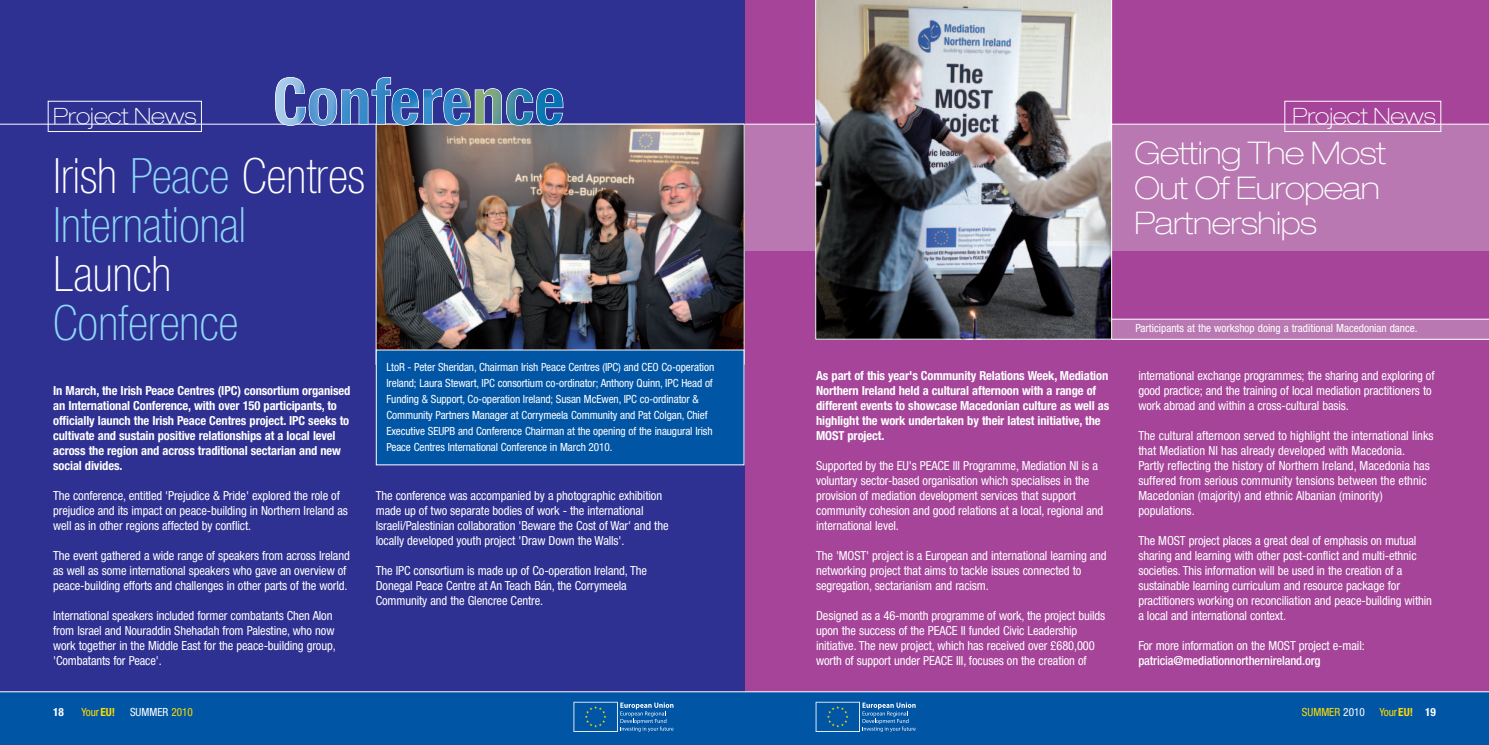
<style>
.page{position:relative;width:1489px;height:745px;background:#fff}
.page>*{position:absolute;margin:0;border:0;box-sizing:border-box;transform-origin:0 0}
.t1{font:100 condensed 48.75px/48.8px "Helvetica Neue";color:#8dd7f7}
.t2{font:100 condensed 48.75px "Helvetica Neue";color:#fff}
.t3{font:100 expanded 31.25px/35px "Helvetica Neue";letter-spacing:-.015em;color:#fff}
.t4{font:100 expanded 22.5px "Helvetica Neue";color:#fff}
.t5{font:condensed 12.5px/15px "Helvetica Neue";letter-spacing:-.01em;color:#fff}
.t6{font:700 condensed 12.5px/15px "Helvetica Neue";letter-spacing:-.01em;color:#fff}
.t7{font:500 condensed 12.5px "Helvetica Neue";letter-spacing:-.01em;color:#fff}
.t8{font:condensed 11.25px/16px "Helvetica Neue";letter-spacing:-.01em;color:#fff}
.t9{font:condensed 11.25px "Helvetica Neue";color:#ffdc01}
.t10{font:700 condensed 11.25px "Helvetica Neue";color:#fff}
.s1{color:#fff}
.s2{font-weight:700}
.s3{color:#ffdc01}
.s4{font-weight:700;color:#fff}
</style>
<div class="page">
<div style="left:744px;top:0;width:744px;height:693px;background:#a54499"></div>
<div style="left:744px;top:124px;width:744px;height:126px;background:#b978b2"></div>
<hr style="left:744px;top:124px;width:744px;height:1px;background:#fff">
<div style="left:1284px;top:101px;width:156px;height:31px;border:1px solid #fff"></div>
<div style="left:0;top:0;width:744px;height:693px;background:#2e3092"></div>
<div style="left:744px;top:691px;width:744px;height:53px;background:#0155a5"></div>
<svg style="left:815px;top:701px;width:100px;height:30px"></svg>
<div style="left:0;top:691px;width:744px;height:53px;background:#0155a5"></div>
<svg style="left:573px;top:701px;width:100px;height:30px"></svg>
<svg style="left:1111px;top:319px;width:377px;height:20px;background:#bc7eb5"></svg>
<img style="left:815px;top:0;width:296px;height:339px">
<hr style="left:0;top:691px;width:1488px;height:1px;background:#fff">
<hr style="left:0;top:124px;width:744px;height:1px;background:#fff">
<div style="left:48px;top:101px;width:154px;height:31px;border:1px solid #fff"></div>
<img style="left:378px;top:126px;width:364px;height:223px">
<svg style="left:275px;top:77px;width:288px;height:49px"></svg>
<div style="left:376px;top:350px;width:368px;height:114px;background:#0155a5"></div>
<h3 class="t4" style="left:53px;top:108px;width:145px">Project News</h3>
<h1 class="t1" style="left:53px;top:156px;width:313px"><span class="s1">Irish</span> Peace <span class="s1">Centres<br></span>International</h1>
<h1 class="t2" style="left:53px;top:256px;width:120px">Launch</h1>
<h1 class="t1" style="left:53px;top:302px;width:187px">Conference</h1>
<p class="t6" style="left:53px;top:384px;width:299px">In March, the Irish Peace Centres (IPC) consortium organised an International Conference, with over 150 participants, to officially launch the Irish Peace Centres project. IPC seeks to cultivate and sustain positive relationships at a local level across the region and across traditional sectarian and new social divides.</p>
<p class="t5" style="left:53px;top:489px;width:296px">The conference, entitled 'Prejudice &amp; Pride' explored the role of prejudice and its impact on peace-building in Northern Ireland as well as in other regions affected by conflict.</p>
<p class="t5" style="left:53px;top:549px;width:298px">The event gathered a wide range of speakers from across Ireland as well as some international speakers who gave an overview of peace-building efforts and challenges in other parts of the world.</p>
<p class="t5" style="left:53px;top:609px;width:284px">International speakers included former combatants Chen Alon from Israel and Nouraddin Shehadah from Palestine, who now work together in the Middle East for the peace-building group, 'Combatants for Peace'.</p>
<p class="t8" style="left:386px;top:360px;width:329px">LtoR - Peter Sheridan, Chairman Irish Peace Centres (IPC) and CEO Co-operation Ireland; Laura Stewart, IPC consortium co-ordinator; Anthony Quinn, IPC Head of Funding &amp; Support, Co-operation Ireland; Susan McEwen, IPC co-ordinator &amp; Community Partners Manager at Corrymeela Community and Pat Colgan, Chief Executive SEUPB and Conference Chairman at the opening of the inaugural Irish Peace Centres International Conference in March 2010.</p>
<p class="t5" style="left:376px;top:489px;width:294px">The conference was accompanied by a photographic exhibition made up of two separate bodies of work - the international Israeli/Palestinian collaboration 'Beware the Cost of War' and the locally developed youth project 'Draw Down the Walls'.</p>
<p class="t5" style="left:376px;top:564px;width:272px">The IPC consortium is made up of Co-operation Ireland, The<br>Donegal Peace Centre at An Teach Bán, the Corrymeela<br>Community and the Glencree Centre.</p>
<h3 class="t4" style="left:1292px;top:108px;width:145px">Project News</h3>
<h2 class="t3" style="left:1134px;top:138px;width:253px">Getting The Most<br>Out Of European<br>Partnerships</h2>
<p class="t6" style="left:816px;top:369px;width:294px">As part of this year's Community Relations Week, Mediation Northern Ireland held a cultural afternoon with a range of different events to showcase Macedonian culture as well as highlight the work undertaken by their latest initiative, the MOST project.</p>
<p class="t5" style="left:816px;top:459px;width:288px">Supported by the EU's PEACE III Programme, Mediation NI is a voluntary sector-based organisation which specialises in the provision of mediation development services that support community cohesion and good relations at a local, regional and international level.</p>
<p class="t5" style="left:816px;top:549px;width:292px">The 'MOST' project is a European and international learning and networking project that aims to tackle issues connected to segregation, sectarianism and racism.</p>
<p class="t5" style="left:816px;top:609px;width:291px">Designed as a 46-month programme of work, the project builds upon the success of the PEACE II funded Civic Leadership initiative. The new project, which has received over £680,000 worth of support under PEACE III, focuses on the creation of</p>
<p class="t8" style="left:1135px;top:321px;width:284px">Participants at the workshop doing a traditional Macedonian dance.</p>
<p class="t5" style="left:1138px;top:369px;width:298px">international exchange programmes; the sharing and exploring of good practice; and the training of local mediation practitioners to work abroad and within a cross-cultural basis.</p>
<p class="t5" style="left:1138px;top:429px;width:297px">The cultural afternoon served to highlight the international links that Mediation NI has already developed with Macedonia.<br>Partly reflecting the history of Northern Ireland, Macedonia has suffered from serious community tensions between the ethnic Macedonian (majority) and ethnic Albanian (minority) populations.</p>
<p class="t5" style="left:1138px;top:534px;width:295px">The MOST project places a great deal of emphasis on mutual sharing and learning with other post-conflict and multi-ethnic societies. This information will be used in the creation of a sustainable learning curriculum and resource package for practitioners working on reconciliation and peace-building within a local and international context.</p>
<p class="t5" style="left:1138px;top:639px;width:228px">For more information on the MOST project e-mail:</p>
<p class="t7" style="left:1138px;top:656px;width:184px">patricia@mediationnorthernireland.org</p>
<p class="t10" style="left:53px;top:708px;width:12px">18</p>
<p class="t9" style="left:81px;top:708px;width:35px">Your<span class="s2">EU!</span></p>
<p class="t8" style="left:130px;top:705px;width:64px">SUMMER <span class="s3">2010</span></p>
<p class="t9" style="left:1301px;top:708px;width:64px">SUMMER <span class="s1">2010</span></p>
<p class="t9" style="left:1379px;top:708px;width:58px">Your<span class="s2">EU!</span> <span class="s4">19</span></p>
</div>
